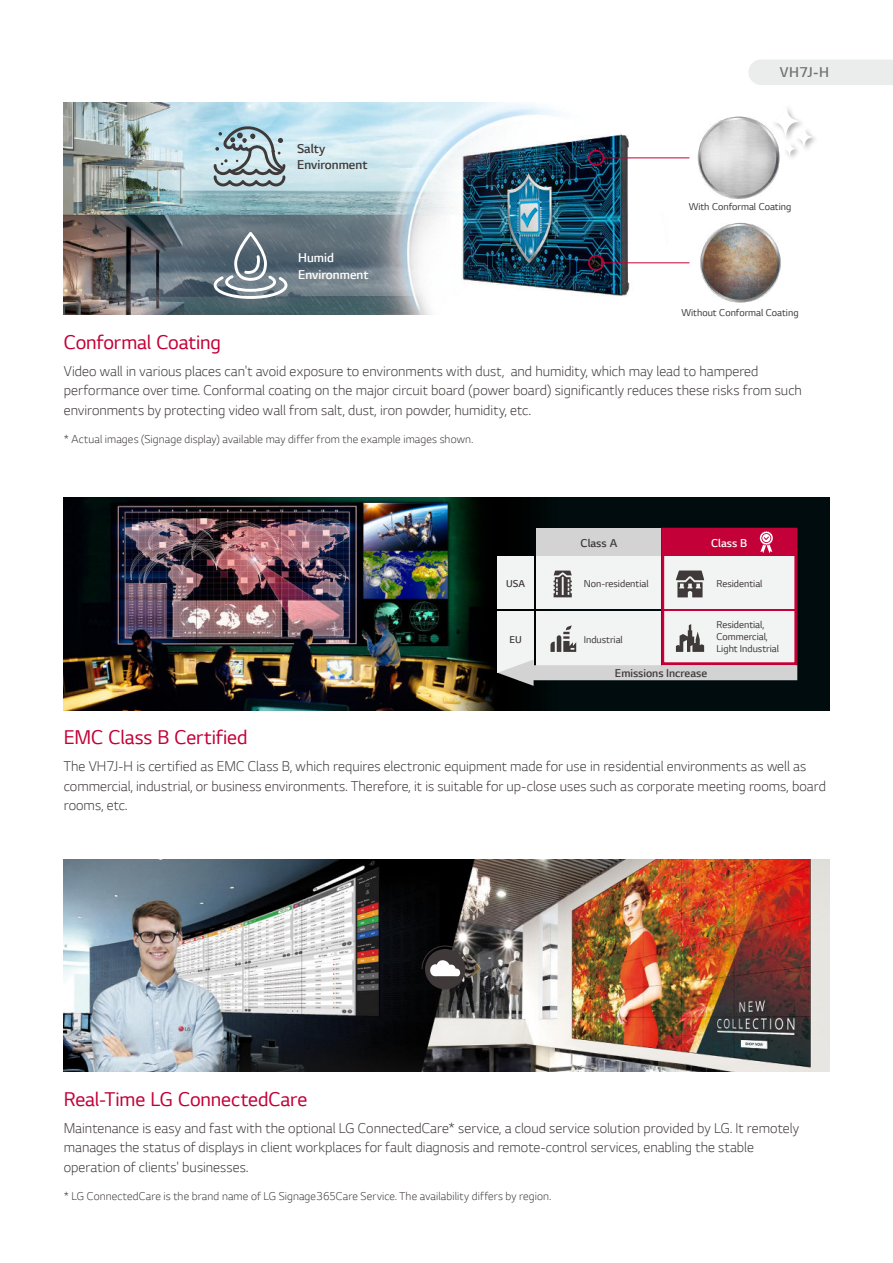
<style>
.page{position:relative;width:893px;height:1263px;background:#fff}
.page>*{position:absolute;margin:0;border:0;box-sizing:border-box;transform-origin:0 0}
.t1{font:21px "LG Smart";letter-spacing:-.005em;color:#c30037}
.t2{font:300 15px/19.5px "LG Smart";color:#3f3a39}
.t3{font:300 15px "LG Smart";color:#727171}
.t4{font:300 13.5px/16.5px "LG Smart";color:#fff}
.t5{font:300 13.5px/16.5px "LG Smart";color:#3f3a39}
.t6{font:300 12px "LG Smart";letter-spacing:.01em;color:#3f3a39}
.t7{font:300 12px "LG Smart";color:#3f3a39}
.t8{font:300 12px "LG Smart";color:#fff}
.t9{font:10.5px/12px "LG Smart";color:#3f3a39}
.t10{font:300 10.5px "LG Smart";color:#3f3a39}
</style>
<div class="page">
<div style="left:748px;top:60px;width:145px;height:25px;background:#ebecec"></div>
<img style="left:64px;top:497px;width:765px;height:213px">
<div style="left:537px;top:528px;width:124px;height:28px;background:#d3d3d4"></div>
<div style="left:497px;top:612px;width:37px;height:61px;background:#f2f3f3"></div>
<div style="left:537px;top:556px;width:124px;height:53px;background:#f2f3f3"></div>
<div style="left:663px;top:529px;width:133px;height:135px;background:#c30037"></div>
<div style="left:497px;top:556px;width:37px;height:53px;background:#f2f3f3"></div>
<div style="left:662px;top:556px;width:134px;height:53px;background:#f2f3f3"></div>
<div style="left:663px;top:612px;width:133px;height:54px;background:#f2f3f3"></div>
<div style="left:537px;top:612px;width:124px;height:54px;background:#f2f3f3"></div>
<svg style="left:550px;top:625px;width:26px;height:27px"></svg>
<svg style="left:676px;top:624px;width:28px;height:28px"></svg>
<svg style="left:554px;top:571px;width:18px;height:26px"></svg>
<svg style="left:676px;top:570px;width:28px;height:27px"></svg>
<svg style="left:760px;top:532px;width:13px;height:21px"></svg>
<div style="left:661px;top:528px;width:136px;height:137px;border:3px solid #c30037"></div>
<div style="left:518px;top:665px;width:279px;height:15px;background:#d3d3d4"></div>
<svg style="left:497px;top:660px;width:37px;height:26px"></svg>
<img style="left:64px;top:102px;width:625px;height:213px">
<img style="left:689px;top:116px;width:90px;height:83px">
<img style="left:689px;top:222px;width:92px;height:81px">
<svg style="left:214px;top:232px;width:73px;height:67px;background:#7a8790"></svg>
<div style="left:588px;top:150px;width:16px;height:16px;border:2px solid #c30037;border-radius:50%"></div>
<img style="left:589px;top:256px;width:14px;height:14px;border-radius:7px">
<div style="left:588px;top:255px;width:16px;height:16px;border:2px solid #c30037;border-radius:50%"></div>
<hr style="left:604px;top:158px;width:85px;height:1px;background:#c30037">
<hr style="left:604px;top:262px;width:85px;height:1px;background:#c30037">
<div style="left:769px;top:102px;width:51px;height:61px;background:#000;opacity:.31"></div>
<svg style="left:771px;top:104px;width:42px;height:52px"></svg>
<svg style="left:212px;top:102px;width:75px;height:86px;background:#a8c2cb"></svg>
<img style="left:64px;top:859px;width:765px;height:212px">
<div style="left:425px;top:949px;width:40px;height:40px;background:#3f3a39;border-radius:50%"></div>
<svg style="left:422px;top:945px;width:48px;height:31px"></svg>
<p class="t5" style="left:297px;top:142px;width:72px">Salty<br>Environment</p>
<p class="t4" style="left:298px;top:251px;width:72px">Humid<br>Environment</p>
<p class="t3" style="left:780px;top:67px;width:51px">VH7J-H</p>
<p class="t9" style="left:689px;top:202px;width:104px">With Conformal Coating</p>
<p class="t9" style="left:681px;top:307px;width:119px">Without Conformal Coating</p>
<h1 class="t1" style="left:64px;top:334px;width:159px">Conformal Coating</h1>
<p class="t2" style="left:64px;top:362px;width:740px">Video wall in various places can't avoid exposure to environments with dust, and humidity, which may lead to hampered performance over time. Conformal coating on the major circuit board (power board) significantly reduces these risks from such environments by protecting video wall from salt, dust, iron powder, humidity, etc.</p>
<p class="t6" style="left:64px;top:435px;width:411px">* Actual images (Signage display) available may differ from the example images shown.</p>
<p class="t7" style="left:581px;top:539px;width:38px">Class A</p>
<p class="t8" style="left:711px;top:539px;width:38px">Class B</p>
<p class="t10" style="left:506px;top:579px;width:20px">USA</p>
<p class="t9" style="left:584px;top:578px;width:66px">Non-residential</p>
<p class="t9" style="left:716px;top:578px;width:47px">Residential</p>
<p class="t10" style="left:509px;top:635px;width:14px">EU</p>
<p class="t9" style="left:584px;top:634px;width:40px">Industrial</p>
<p class="t7" style="left:615px;top:668px;width:94px">Emissions Increase</p>
<p class="t9" style="left:716px;top:620px;width:64px">Residential,<br>Commercial,<br>Light Industrial</p>
<h1 class="t1" style="left:64px;top:730px;width:185px">EMC Class B Certified</h1>
<p class="t2" style="left:64px;top:758px;width:764px">The VH7J-H is certified as EMC Class B, which requires electronic equipment made for use in residential environments as well as commercial, industrial, or business environments. Therefore, it is suitable for up-close uses such as corporate meeting rooms, board rooms, etc.</p>
<h1 class="t1" style="left:64px;top:1091px;width:245px">Real-Time LG ConnectedCare</h1>
<p class="t2" style="left:64px;top:1119px;width:737px">Maintenance is easy and fast with the optional LG ConnectedCare* service, a cloud service solution provided by LG. It remotely manages the status of displays in client workplaces for fault diagnosis and remote-control services, enabling the stable operation of clients' businesses.</p>
<p class="t6" style="left:64px;top:1192px;width:489px">* LG ConnectedCare is the brand name of LG Signage365Care Service. The availability differs by region.</p>
</div>
